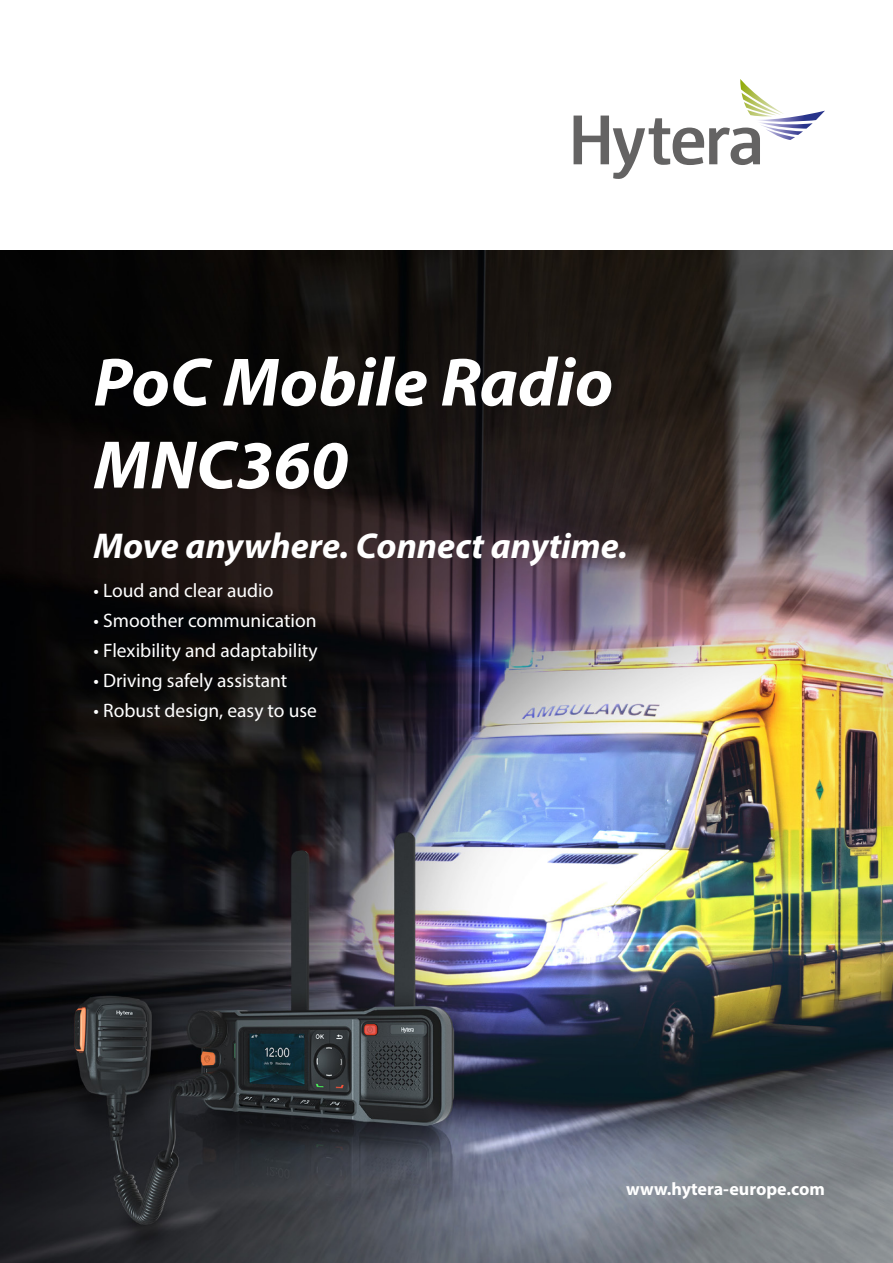
<style>
.page{position:relative;width:893px;height:1263px;background:#fff}
.page>*{position:absolute;margin:0;border:0;box-sizing:border-box;transform-origin:0 0}
.t1{font:italic 700 69px/82.8px "Myriad Pro";color:#fff}
.t2{font:italic 700 36px "Myriad Pro";color:#fff}
.t3{font:19.5px "Myriad Pro";color:#fff}
.t4{font:700 18px "Myriad Pro";color:#fff}
</style>
<div class="page">
<img style="left:0;top:251px;width:893px;height:1012px">
<svg style="left:574px;top:79px;width:251px;height:100px"></svg>
<h1 class="t1" style="left:94px;top:339px;width:521px">PoC Mobile Radio<br>MNC360</h1>
<h2 class="t2" style="left:94px;top:522px;width:536px">Move anywhere. Connect anytime.</h2>
<p class="t3" style="left:94px;top:578px;width:181px">• Loud and clear audio</p>
<p class="t3" style="left:94px;top:608px;width:225px">• Smoother communication</p>
<p class="t3" style="left:94px;top:638px;width:226px">• Flexibility and adaptability</p>
<p class="t3" style="left:94px;top:668px;width:195px">• Driving safely assistant</p>
<p class="t3" style="left:94px;top:698px;width:225px">• Robust design, easy to use</p>
<p class="t4" style="left:626px;top:1177px;width:200px">www.hytera-europe.com</p>
</div>
